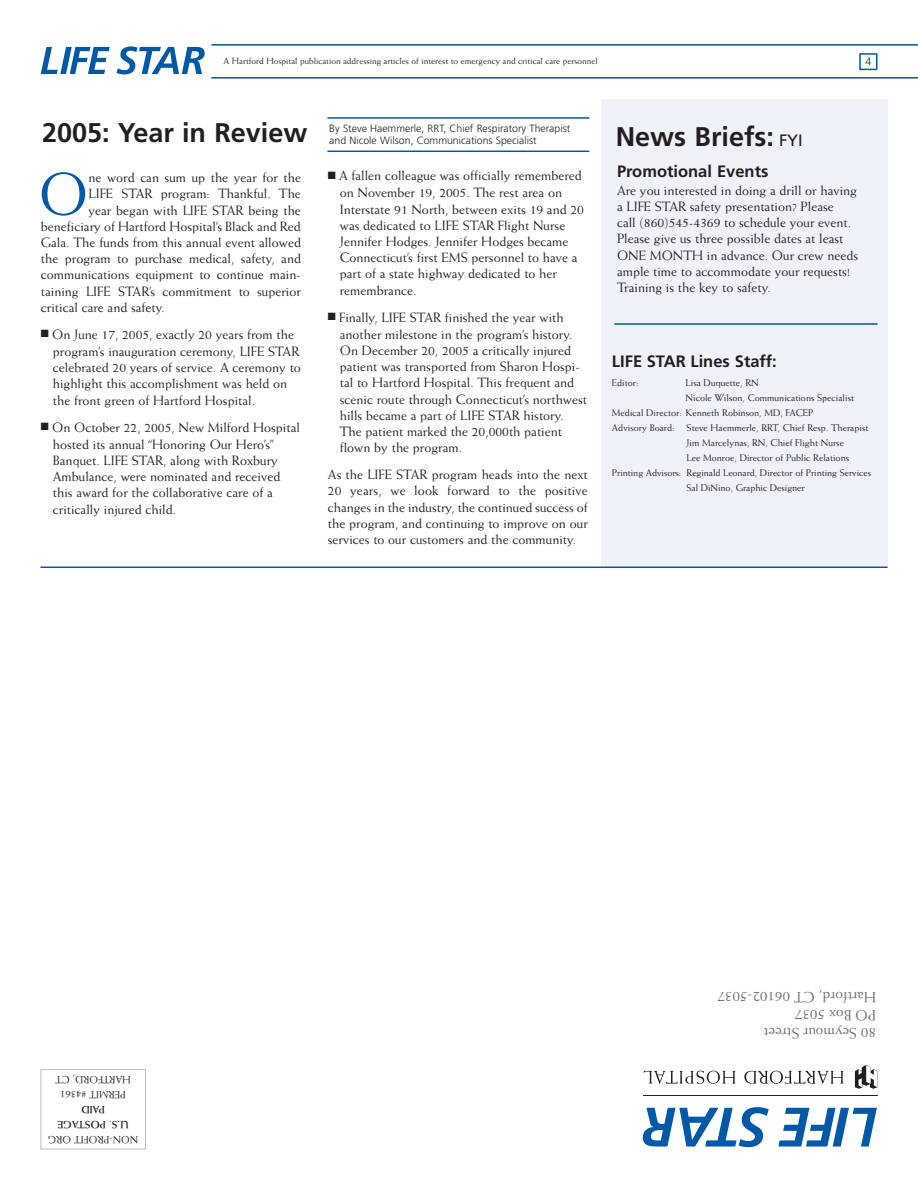
<style>
.page{position:relative;width:918px;height:1188px;background:#fff}
.page>*{position:absolute;margin:0;border:0;box-sizing:border-box;transform-origin:0 0}
.t1{font:60.15px "Weiss";color:#0158a7}
.t2{font:700 27px "Frutiger";color:#231f20}
.t3{font:700 16.5px "Frutiger";color:#231f20}
.t4{font:15px/18px "Weiss";color:#6c6d70}
.t5{font:13.5px/16.4px "Weiss";color:#231f20}
.t6{font:300 10.5px "Frutiger";color:#231f20}
.t7{font:10.5px/15px "Weiss";color:#231f20;text-align:center}
.t8{font:700 10.5px/15px "Weiss";color:#231f20;text-align:center}
.t9{font:9.75px "Weiss";color:#231f20}
.t10{font:9px "Weiss";color:#231f20}
.s1{font-weight:400;font-size:16.5px}
</style>
<div class="page">
<div style="left:601px;top:99px;width:287px;height:468px;background:#eff2f9"></div>
<div style="left:40px;top:1069px;width:106px;height:80px;border:1px solid #bcbdc0"></div>
<div style="left:859px;top:53px;width:19px;height:17px;border:2px solid #0158a7"></div>
<hr style="left:211px;top:44px;width:707px;height:2px;background:#0158a7">
<hr style="left:211px;top:77px;width:707px;height:2px;background:#0158a7">
<svg style="left:855px;top:1065px;width:22px;height:24px"></svg>
<svg style="left:744px;top:1071px;width:100px;height:13px"></svg>
<svg style="left:643px;top:1071px;width:92px;height:13px"></svg>
<hr style="left:643px;top:1095px;width:235px;height:1px;background:#231f20">
<svg style="left:778px;top:1108px;width:99px;height:39px"></svg>
<svg style="left:643px;top:1107px;width:126px;height:40px"></svg>
<svg style="left:41px;top:47px;width:69px;height:27px"></svg>
<svg style="left:116px;top:46px;width:89px;height:28px"></svg>
<hr style="left:40px;top:567px;width:848px;height:1px;background:#0158a7">
<hr style="left:327px;top:117px;width:262px;height:2px;background:#0158a7">
<hr style="left:327px;top:151px;width:262px;height:1px;background:#0158a7">
<hr style="left:614px;top:323px;width:264px;height:2px;background:#0158a7">
<p class="t10" style="left:224px;top:58px;width:376px">A Hartford Hospital publication addressing articles of interest to emergency and critical care personnel</p>
<p class="t6" style="left:865px;top:57px;width:7px">4</p>
<h2 class="t2" style="left:42px;top:122px;width:267px">2005: Year in Review</h2>
<h1 class="t1" style="left:38px;top:172px;width:52px">O</h1>
<p class="t5" style="left:88px;top:170px;width:214px">ne word can sum up the year for the</p>
<p class="t5" style="left:88px;top:187px;width:214px">LIFE STAR program: Thankful. The</p>
<p class="t5" style="left:88px;top:203px;width:214px">year began with LIFE STAR being the</p>
<p class="t5" style="left:41px;top:219px;width:261px">beneficiary of Hartford Hospital’s Black and Red</p>
<p class="t5" style="left:41px;top:235px;width:262px">Gala. The funds from this annual event allowed</p>
<p class="t5" style="left:41px;top:251px;width:262px">the program to purchase medical, safety, and</p>
<p class="t5" style="left:41px;top:268px;width:261px">communications equipment to continue main-</p>
<p class="t5" style="left:41px;top:284px;width:261px">taining LIFE STAR’s commitment to superior</p>
<p class="t5" style="left:41px;top:300px;width:125px">critical care and safety.</p>
<p class="t5" style="left:53px;top:327px;width:250px;text-indent:-12px">■ On June 17, 2005, exactly 20 years from the program’s inauguration ceremony, LIFE STAR celebrated 20 years of service. A ceremony to highlight this accomplishment was held on the front green of Hartford Hospital.</p>
<p class="t5" style="left:53px;top:420px;width:249px;text-indent:-12px">■ On October 22, 2005, New Milford Hospital hosted its annual “Honoring Our Hero’s” Banquet. LIFE STAR, along with Roxbury Ambulance, were nominated and received this award for the collaborative care of a critically injured child.</p>
<p class="t6" style="left:329px;top:124px;width:242px">By Steve Haemmerle, RRT, Chief Respiratory Therapist</p>
<p class="t6" style="left:329px;top:136px;width:209px">and Nicole Wilson, Communications Specialist</p>
<h2 class="t2" style="left:616px;top:125px;width:189px">News Briefs: <span class="s1">FYI</span></h2>
<p class="t3" style="left:617px;top:165px;width:153px">Promotional Events</p>
<p class="t5" style="left:617px;top:183px;width:243px">Are you interested in doing a drill or having a LIFE STAR safety presentation? Please<br>call (860)545-4369 to schedule your event.<br>Please give us three possible dates at least ONE MONTH in advance. Our crew needs ample time to accommodate your requests!<br>Training is the key to safety.</p>
<p class="t5" style="left:340px;top:168px;width:246px;text-indent:-12px">■ A fallen colleague was officially remembered on November 19, 2005. The rest area on Interstate 91 North, between exits 19 and 20 was dedicated to LIFE STAR Flight Nurse Jennifer Hodges. Jennifer Hodges became Connecticut’s first EMS personnel to have a part of a state highway dedicated to her remembrance.</p>
<p class="t5" style="left:340px;top:310px;width:249px;text-indent:-12px">■ Finally, LIFE STAR finished the year with another milestone in the program’s history.<br>On December 20, 2005 a critically injured patient was transported from Sharon Hospi&shy;tal to Hartford Hospital. This frequent and scenic route through Connecticut’s northwest hills became a part of LIFE STAR history.<br>The patient marked the 20,000th patient flown by the program.</p>
<p class="t5" style="left:328px;top:467px;width:262px;text-align:justify">As the LIFE STAR program heads into the next 20 years, we look forward to the positive changes in the industry, the continued success of the program, and continuing to improve on our services to our customers and the community.</p>
<p class="t3" style="left:612px;top:354px;width:166px">LIFE STAR Lines Staff:</p>
<p class="t9" style="left:612px;top:379px;width:28px">Editor:</p>
<p class="t9" style="left:686px;top:379px;width:75px">Lisa Duquette, RN</p>
<p class="t9" style="left:686px;top:394px;width:170px">Nicole Wilson, Communications Specialist</p>
<p class="t9" style="left:612px;top:409px;width:203px">Medical Director: Kenneth Robinson, MD, FACEP</p>
<p class="t9" style="left:612px;top:424px;width:258px">Advisory Board: Steve Haemmerle, RRT, Chief Resp. Therapist</p>
<p class="t9" style="left:687px;top:439px;width:159px">Jim Marcelynas, RN, Chief Flight Nurse</p>
<p class="t9" style="left:687px;top:454px;width:164px">Lee Monroe, Director of Public Relations</p>
<p class="t9" style="left:612px;top:469px;width:261px">Printing Advisors: Reginald Leonard, Director of Printing Services</p>
<p class="t9" style="left:687px;top:484px;width:120px">Sal DiNino, Graphic Designer</p>
<p class="t7" style="left:131px;top:1102px;width:77px;rotate:-180deg">PERMIT #4361<br>HARTFORD, CT</p>
<p class="t8" style="left:129px;top:1132px;width:73px;rotate:-180deg">U.S. POSTAGE<br>PAID</p>
<p class="t7" style="left:138px;top:1147px;width:91px;rotate:-180deg">NON-PROFIT ORG</p>
<p class="t4" style="left:876px;top:1041px;width:160px;rotate:-180deg">80 Seymour Street<br>PO Box 5037<br>Hartford, CT 06102-5037</p>
</div>
